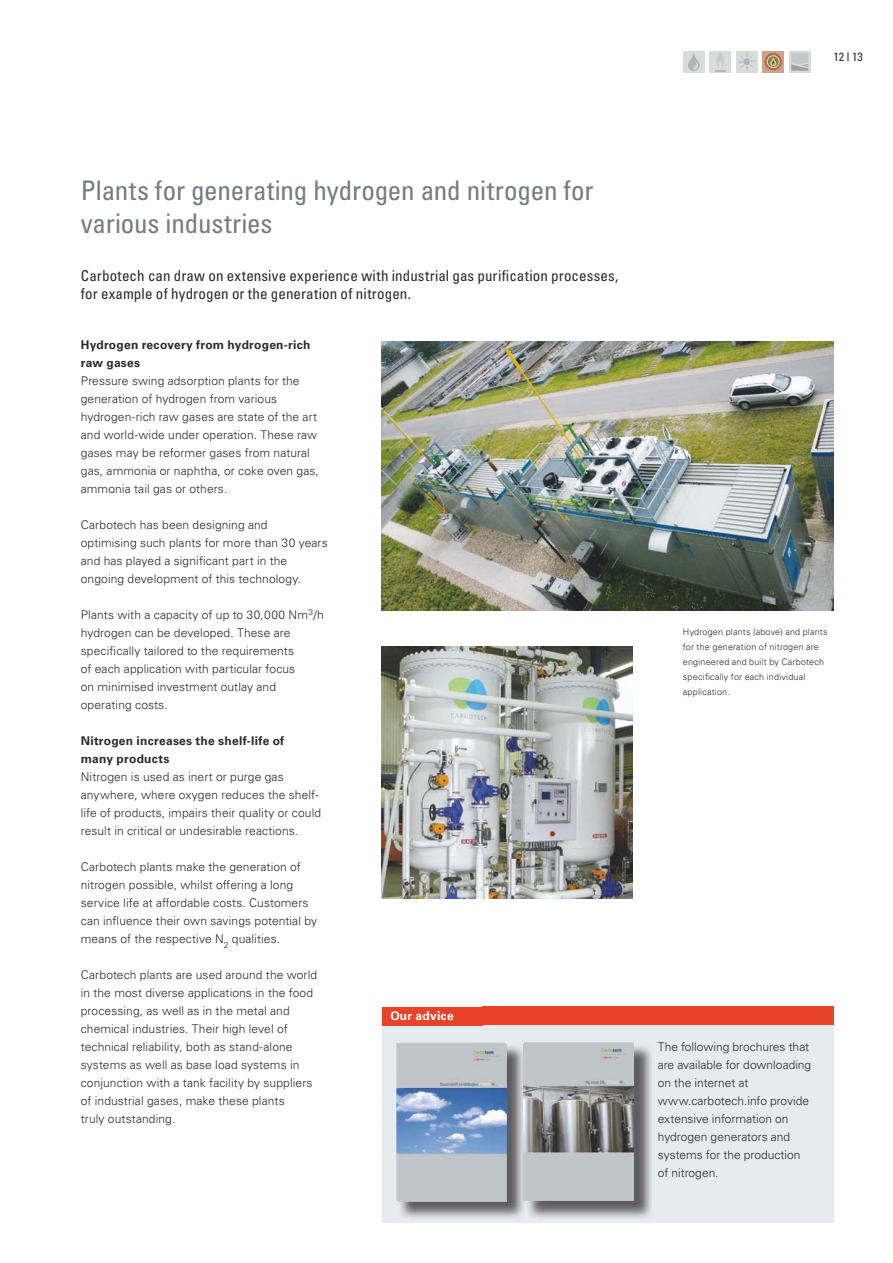
<style>
.page{position:relative;width:893px;height:1263px;background:#fff}
.page>*{position:absolute;margin:0;border:0;box-sizing:border-box;transform-origin:0 0}
.t1{font:condensed 27px/33px "Univers LTCYR 57";letter-spacing:-.005em;color:#737c81}
.t2{font:condensed 15px/18px "Univers LTCYR 57";letter-spacing:.005em;color:#2a2a2c}
.t3{font:300 12px/18px "Univers LTCYR 45";letter-spacing:.01em;color:#2a2a2c}
.t4{font:700 12px/18px "Univers LTCYR 65";letter-spacing:.025em;color:#2a2a2c}
.t5{font:700 12px "Univers LTCYR 65";letter-spacing:.02em;color:#fffffe}
.t6{font:condensed 12px "Univers LTCYR 57";color:#2a2a2c}
.t7{font:300 9px/15px "Univers LTCYR 45";letter-spacing:.02em;color:#2a2a2c}
</style>
<div class="page">
<img style="left:382px;top:341px;width:451px;height:270px">
<img style="left:382px;top:647px;width:251px;height:252px">
<div style="left:382px;top:1025px;width:451px;height:198px;background:#e5ebee"></div>
<div style="left:482px;top:1007px;width:351px;height:18px;background:#e7422a"></div>
<div style="left:382px;top:1007px;width:100px;height:18px;background:#e7422a"></div>
<img style="left:398px;top:1044px;width:126px;height:174px">
<img style="left:396px;top:1043px;width:110px;height:158px">
<img style="left:398px;top:1044px;width:108px;height:157px">
<img style="left:526px;top:1046px;width:126px;height:172px">
<img style="left:524px;top:1044px;width:110px;height:156px">
<div style="left:789px;top:51px;width:21px;height:21px;background:#d3d5d7"></div>
<svg style="left:791px;top:53px;width:17px;height:18px"></svg>
<div style="left:709px;top:51px;width:22px;height:21px;background:#d9dcdd"></div>
<svg style="left:715px;top:52px;width:10px;height:19px"></svg>
<div style="left:683px;top:51px;width:21px;height:21px;background:#d9dcdd"></div>
<svg style="left:688px;top:53px;width:12px;height:18px"></svg>
<div style="left:736px;top:51px;width:21px;height:21px;background:#d9dcdd"></div>
<svg style="left:738px;top:53px;width:17px;height:17px"></svg>
<svg style="left:763px;top:51px;width:21px;height:21px"></svg>
<svg style="left:765px;top:53px;width:17px;height:17px"></svg>
<svg style="left:767px;top:55px;width:13px;height:13px"></svg>
<p class="t6" style="left:833px;top:51px;width:31px">12 l 13</p>
<h1 class="t1" style="left:81px;top:175px;width:514px">Plants for generating hydrogen and nitrogen for various industries</h1>
<p class="t2" style="left:81px;top:267px;width:539px">Carbotech can draw on extensive experience with industrial gas purification processes, for example of hydrogen or the generation of nitrogen.</p>
<p class="t4" style="left:81px;top:337px;width:231px">Hydrogen recovery from hydrogen-rich raw gases</p>
<p class="t3" style="left:81px;top:373px;width:240px">Pressure swing adsorption plants for the generation of hydrogen from various hydrogen-rich raw gases are state of the art and world-wide under operation. These raw gases may be reformer gases from natural gas, ammonia or naphtha, or coke oven gas, ammonia tail gas or others.</p>
<p class="t3" style="left:81px;top:517px;width:248px">Carbotech has been designing and<br>optimising such plants for more than 30 years and has played a significant part in the ongoing development of this technology.</p>
<p class="t3" style="left:81px;top:607px;width:245px">Plants with a capacity of up to 30,000 Nm<sup>3</sup>/h hydrogen can be developed. These are specifically tailored to the requirements<br>of each application with particular focus<br>on minimised investment outlay and operating costs.</p>
<p class="t4" style="left:81px;top:733px;width:205px">Nitrogen increases the shelf-life of many products</p>
<p class="t3" style="left:81px;top:769px;width:242px">Nitrogen is used as inert or purge gas anywhere, where oxygen reduces the shelf&shy;life of products, impairs their quality or could result in critical or undesirable reactions.</p>
<p class="t3" style="left:81px;top:859px;width:238px">Carbotech plants make the generation of nitrogen possible, whilst offering a long service life at affordable costs. Customers can influence their own savings potential by means of the respective N<sub>2</sub> qualities.</p>
<p class="t3" style="left:81px;top:967px;width:238px">Carbotech plants are used around the world in the most diverse applications in the food processing, as well as in the metal and chemical industries. Their high level of technical reliability, both as stand-alone systems as well as base load systems in conjunction with a tank facility by suppliers of industrial gases, make these plants<br>truly outstanding.</p>
<p class="t5" style="left:390px;top:1012px;width:65px">Our advice</p>
<p class="t7" style="left:683px;top:625px;width:146px">Hydrogen plants (above) and plants for the generation of nitrogen are engineered and built by Carbotech specifically for each individual application.</p>
<p class="t3" style="left:658px;top:1039px;width:155px">The following brochures that are available for downloading on the internet at www.carbotech.info provide extensive information on hydrogen generators and systems for the production of nitrogen.</p>
</div>
